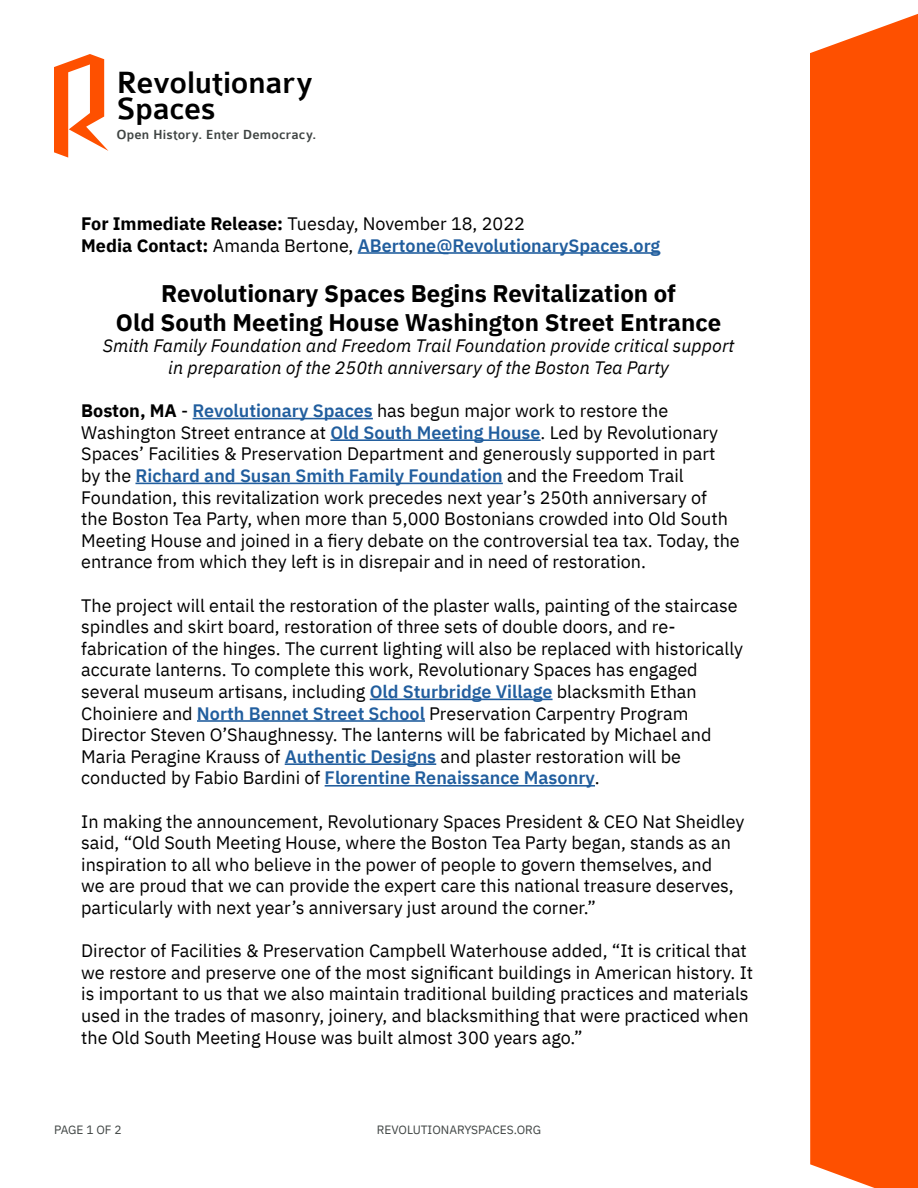
<style>
.page{position:relative;width:918px;height:1188px;background:#fff}
.page>*{position:absolute;margin:0;border:0;box-sizing:border-box;transform-origin:0 0}
.t1{font:500 32.85px/25.8px "Colaborate";letter-spacing:-.01em;color:#000}
.t2{font:700 24px/28.8px "IBM Plex Sans";color:#000;text-align:center}
.t3{font:18px/21.6px "IBM Plex Sans";color:#000}
.t4{font:italic 18px/21.6px "IBM Plex Sans";color:#000;text-align:center}
.t5{font:500 14.1px "Colaborate";letter-spacing:.01em;color:#3f4443}
.t6{font:12px "IBM Plex Sans";color:#3f4443}
.s1{font-weight:700}
.s2{font-weight:600;color:#215e9e}
</style>
<div class="page">
<div style="left:810px;top:14px;width:108px;height:1174px;background:#fe5000"></div>
<svg style="left:54px;top:54px;width:54px;height:104px"></svg>
<hr style="left:358px;top:252px;width:302px;height:2px;background:#215e9e">
<hr style="left:193px;top:418px;width:180px;height:1px;background:#215e9e">
<hr style="left:330px;top:439px;width:211px;height:2px;background:#215e9e">
<hr style="left:135px;top:483px;width:368px;height:1px;background:#215e9e">
<hr style="left:370px;top:699px;width:183px;height:1px;background:#215e9e">
<hr style="left:197px;top:720px;width:228px;height:2px;background:#215e9e">
<hr style="left:285px;top:763px;width:151px;height:2px;background:#215e9e">
<hr style="left:325px;top:785px;width:270px;height:2px;background:#215e9e">
<h1 class="t1" style="left:116px;top:71px;width:198px">Revolutionary<br>Spaces</h1>
<p class="t5" style="left:116px;top:127px;width:202px">Open History. Enter Democracy.</p>
<p class="t3" style="left:81px;top:211px;width:581px"><span class="s1">For Immediate Release:</span> Tuesday, November 18, 2022<br><span class="s1">Media Contact:</span> Amanda Bertone, <span class="s2">ABertone@RevolutionarySpaces.org</span></p>
<h2 class="t2" style="left:116px;top:277px;width:607px">Revolutionary Spaces Begins Revitalization of<br>Old South Meeting House Washington Street Entrance</h2>
<p class="t4" style="left:103px;top:334px;width:633px">Smith Family Foundation and Freedom Trail Foundation provide critical support in preparation of the 250th anniversary of the Boston Tea Party</p>
<p class="t3" style="left:81px;top:399px;width:660px"><span class="s1">Boston, MA</span> - <span class="s2">Revolutionary Spaces</span> has begun major work to restore the Washington Street entrance at <span class="s2">Old South Meeting House</span>. Led by Revolutionary Spaces’ Facilities &amp; Preservation Department and generously supported in part<br>by the <span class="s2">Richard and Susan Smith Family Foundation</span> and the Freedom Trail Foundation, this revitalization work precedes next year’s 250th anniversary of<br>the Boston Tea Party, when more than 5,000 Bostonians crowded into Old South Meeting House and joined in a fiery debate on the controversial tea tax. Today, the entrance from which they left is in disrepair and in need of restoration.</p>
<p class="t3" style="left:81px;top:593px;width:663px">The project will entail the restoration of the plaster walls, painting of the staircase spindles and skirt board, restoration of three sets of double doors, and re&shy;fabrication of the hinges. The current lighting will also be replaced with historically accurate lanterns. To complete this work, Revolutionary Spaces has engaged several museum artisans, including <span class="s2">Old Sturbridge Village</span> blacksmith Ethan Choiniere and <span class="s2">North Bennet Street School</span> Preservation Carpentry Program Director Steven O’Shaughnessy. The lanterns will be fabricated by Michael and Maria Peragine Krauss of <span class="s2">Authentic Designs</span> and plaster restoration will be conducted by Fabio Bardini of <span class="s2">Florentine Renaissance Masonry</span>.</p>
<p class="t3" style="left:81px;top:809px;width:665px">In making the announcement, Revolutionary Spaces President &amp; CEO Nat Sheidley said, “Old South Meeting House, where the Boston Tea Party began, stands as an inspiration to all who believe in the power of people to govern themselves, and<br>we are proud that we can provide the expert care this national treasure deserves, particularly with next year’s anniversary just around the corner.”</p>
<p class="t3" style="left:81px;top:939px;width:674px">Director of Facilities &amp; Preservation Campbell Waterhouse added, “It is critical that we restore and preserve one of the most significant buildings in American history. It is important to us that we also maintain traditional building practices and materials used in the trades of masonry, joinery, and blacksmithing that were practiced when the Old South Meeting House was built almost 300 years ago.”</p>
<p class="t6" style="left:54px;top:1121px;width:69px">PAGE 1 OF 2</p>
<p class="t6" style="left:377px;top:1121px;width:166px">REVOLUTIONARYSPACES.ORG</p>
</div>
